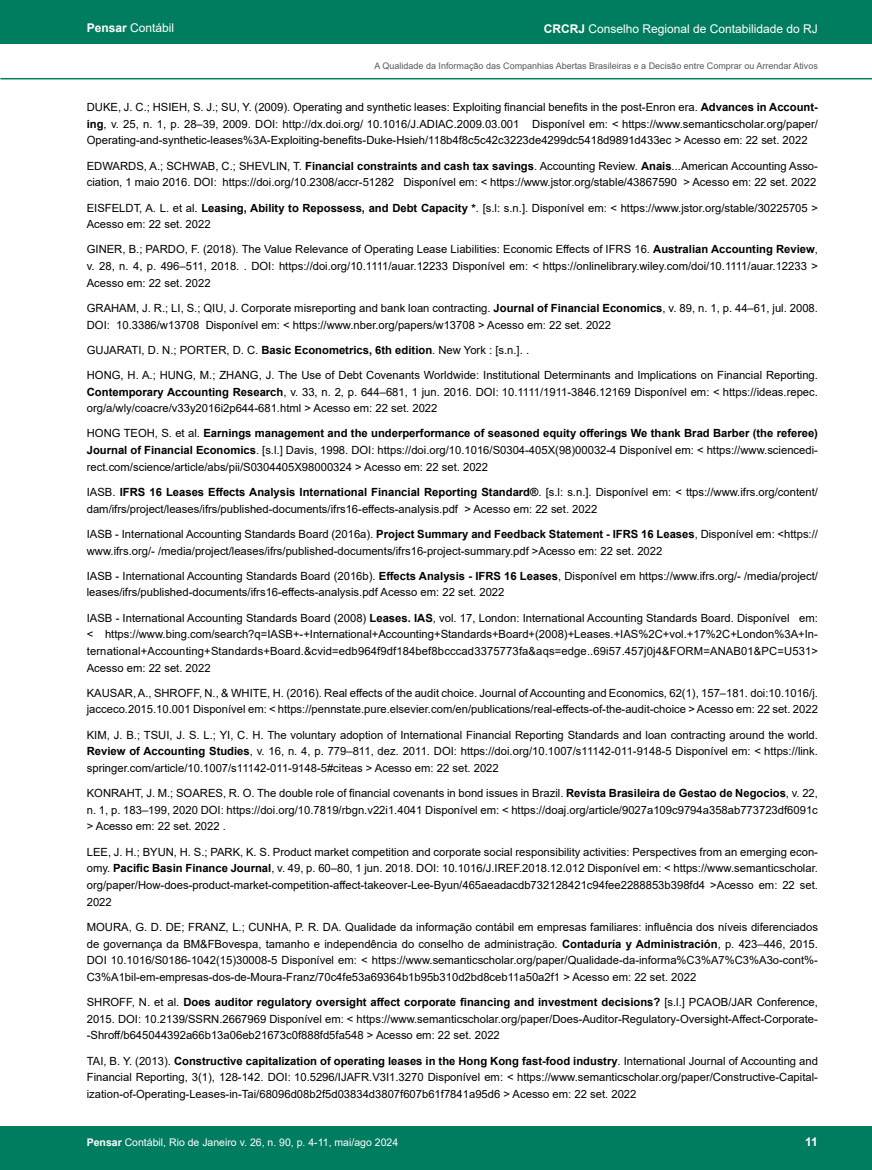
<style>
.page{position:relative;width:872px;height:1170px;background:#fff}
.page>*{position:absolute;margin:0;border:0;box-sizing:border-box;transform-origin:0 0}
.t1{font:12px "Arial";color:#fff}
.t2{font:700 12px "Arial";color:#fff}
.t3{font:11.25px/16.6px "Arial";color:#000;text-align:justify}
.t4{font:10.5px "Arial";color:#fff}
.t5{font:9px "Arial";color:#58595b}
.s1{font-weight:700}
</style>
<div class="page">
<div style="left:0;top:1126px;width:872px;height:43px;background:#007c5f"></div>
<div style="left:0;top:0;width:872px;height:43px;background:#007c5f"></div>
<hr style="left:0;top:78px;width:872px;height:1px;background:#007c5f">
<p class="t1" style="left:87px;top:20px;width:89px"><span class="s1">Pensar</span> Contábil</p>
<p class="t1" style="left:543px;top:20px;width:276px"><span class="s1">CRCRJ</span> Conselho Regional de Contabilidade do RJ</p>
<p class="t5" style="left:374px;top:59px;width:445px">A Qualidade da Informação das Companhias Abertas Brasileiras e a Decisão entre Comprar ou Arrendar Ativos</p>
<p class="t3" style="left:87px;top:99px;width:732px">DUKE, J. C.; HSIEH, S. J.; SU, Y. (2009). Operating and synthetic leases: Exploiting financial benefits in the post-Enron era. <span class="s1">Advances in Account&shy;ing</span>, v. 25, n. 1, p. 28–39, 2009. DOI: http://dx.doi.org/ 10.1016/J.ADIAC.2009.03.001 Disponível em: &lt; https://www.semanticscholar.org/paper/ Operating-and-synthetic-leases%3A-Exploiting-benefits-Duke-Hsieh/118b4f8c5c42c3223de4299dc5418d9891d433ec &gt; Acesso em: 22 set. 2022</p>
<p class="t3" style="left:87px;top:157px;width:732px">EDWARDS, A.; SCHWAB, C.; SHEVLIN, T. <span class="s1">Financial constraints and cash tax savings</span>. Accounting Review. <span class="s1">Anais</span>...American Accounting Asso&shy;ciation, 1 maio 2016. DOI: https://doi.org/10.2308/accr-51282 Disponível em: &lt; https://www.jstor.org/stable/43867590 &gt; Acesso em: 22 set. 2022</p>
<p class="t3" style="left:87px;top:199px;width:732px">EISFELDT, A. L. et al. <span class="s1">Leasing, Ability to Repossess, and Debt Capacity *</span>. [s.l: s.n.]. Disponível em: &lt; https://www.jstor.org/stable/30225705 &gt;<br>Acesso em: 22 set. 2022</p>
<p class="t3" style="left:87px;top:241px;width:732px">GINER, B.; PARDO, F. (2018). The Value Relevance of Operating Lease Liabilities: Economic Effects of IFRS 16. <span class="s1">Australian Accounting Review</span>, v. 28, n. 4, p. 496–511, 2018. . DOI: https://doi.org/10.1111/auar.12233 Disponível em: &lt; https://onlinelibrary.wiley.com/doi/10.1111/auar.12233 &gt; Acesso em: 22 set. 2022</p>
<p class="t3" style="left:87px;top:299px;width:732px">GRAHAM, J. R.; LI, S.; QIU, J. Corporate misreporting and bank loan contracting. <span class="s1">Journal of Financial Economics</span>, v. 89, n. 1, p. 44–61, jul. 2008.<br>DOI: 10.3386/w13708 Disponível em: &lt; https://www.nber.org/papers/w13708 &gt; Acesso em: 22 set. 2022</p>
<p class="t3" style="left:87px;top:341px;width:444px">GUJARATI, D. N.; PORTER, D. C. <span class="s1">Basic Econometrics, 6th edition</span>. New York : [s.n.]. .</p>
<p class="t3" style="left:87px;top:366px;width:732px">HONG, H. A.; HUNG, M.; ZHANG, J. The Use of Debt Covenants Worldwide: Institutional Determinants and Implications on Financial Reporting.<br><span class="s1">Contemporary Accounting Research</span>, v. 33, n. 2, p. 644–681, 1 jun. 2016. DOI: 10.1111/1911-3846.12169 Disponível em: &lt; https://ideas.repec. org/a/wly/coacre/v33y2016i2p644-681.html &gt; Acesso em: 22 set. 2022</p>
<p class="t3" style="left:87px;top:425px;width:732px">HONG TEOH, S. et al. <span class="s1">Earnings management and the underperformance of seasoned equity offerings We thank Brad Barber (the referee)<br>Journal of Financial Economics</span>. [s.l.] Davis, 1998. DOI: https://doi.org/10.1016/S0304-405X(98)00032-4 Disponível em: &lt; https://www.sciencedi&shy;rect.com/science/article/abs/pii/S0304405X98000324 &gt; Acesso em: 22 set. 2022</p>
<p class="t3" style="left:87px;top:483px;width:732px">IASB. <span class="s1">IFRS 16 Leases Effects Analysis International Financial Reporting Standard®</span>. [s.l: s.n.]. Disponível em: &lt; ttps://www.ifrs.org/content/ dam/ifrs/project/leases/ifrs/published-documents/ifrs16-effects-analysis.pdf &gt; Acesso em: 22 set. 2022</p>
<p class="t3" style="left:87px;top:525px;width:732px">IASB - International Accounting Standards Board (2016a). <span class="s1">Project Summary and Feedback Statement - IFRS 16 Leases</span>, Disponível em: &lt;https:// www.ifrs.org/- /media/project/leases/ifrs/published-documents/ifrs16-project-summary.pdf &gt;Acesso em: 22 set. 2022</p>
<p class="t3" style="left:87px;top:567px;width:732px">IASB - International Accounting Standards Board (2016b). <span class="s1">Effects Analysis - IFRS 16 Leases</span>, Disponível em https://www.ifrs.org/- /media/project/ leases/ifrs/published-documents/ifrs16-effects-analysis.pdf Acesso em: 22 set. 2022</p>
<p class="t3" style="left:87px;top:609px;width:733px">IASB - International Accounting Standards Board (2008) <span class="s1">Leases. IAS</span>, vol. 17, London: International Accounting Standards Board. Disponível em: &lt; https://www.bing.com/search?q=IASB+-+International+Accounting+Standards+Board+(2008)+Leases.+IAS%2C+vol.+17%2C+London%3A+In&shy;ternational+Accounting+Standards+Board.&amp;cvid=edb964f9df184bef8bcccad3375773fa&amp;aqs=edge..69i57.457j0j4&amp;FORM=ANAB01&amp;PC=U531&gt; Acesso em: 22 set. 2022</p>
<p class="t3" style="left:87px;top:684px;width:732px">KAUSAR, A., SHROFF, N., &amp; WHITE, H. (2016). Real effects of the audit choice. Journal of Accounting and Economics, 62(1), 157–181. doi:10.1016/j. jacceco.2015.10.001 Disponível em: &lt; https://pennstate.pure.elsevier.com/en/publications/real-effects-of-the-audit-choice &gt; Acesso em: 22 set. 2022</p>
<p class="t3" style="left:87px;top:726px;width:732px">KIM, J. B.; TSUI, J. S. L.; YI, C. H. The voluntary adoption of International Financial Reporting Standards and loan contracting around the world.<br><span class="s1">Review of Accounting Studies</span>, v. 16, n. 4, p. 779–811, dez. 2011. DOI: https://doi.org/10.1007/s11142-011-9148-5 Disponível em: &lt; https://link. springer.com/article/10.1007/s11142-011-9148-5#citeas &gt; Acesso em: 22 set. 2022</p>
<p class="t3" style="left:87px;top:784px;width:732px">KONRAHT, J. M.; SOARES, R. O. The double role of financial covenants in bond issues in Brazil. <span class="s1">Revista Brasileira de Gestao de Negocios</span>, v. 22, n. 1, p. 183–199, 2020 DOI: https://doi.org/10.7819/rbgn.v22i1.4041 Disponível em: &lt; https://doaj.org/article/9027a109c9794a358ab773723df6091c &gt; Acesso em: 22 set. 2022 .</p>
<p class="t3" style="left:87px;top:843px;width:732px">LEE, J. H.; BYUN, H. S.; PARK, K. S. Product market competition and corporate social responsibility activities: Perspectives from an emerging econ&shy;omy. <span class="s1">Pacific Basin Finance Journal</span>, v. 49, p. 60–80, 1 jun. 2018. DOI: 10.1016/J.IREF.2018.12.012 Disponível em: &lt; https://www.semanticscholar. org/paper/How-does-product-market-competition-affect-takeover-Lee-Byun/465aeadacdb732128421c94fee2288853b398fd4 &gt;Acesso em: 22 set.<br>2022</p>
<p class="t3" style="left:87px;top:918px;width:732px">MOURA, G. D. DE; FRANZ, L.; CUNHA, P. R. DA. Qualidade da informação contábil em empresas familiares: influência dos níveis diferenciados de governança da BM&amp;FBovespa, tamanho e independência do conselho de administração. <span class="s1">Contaduría y Administración</span>, p. 423–446, 2015.<br>DOI 10.1016/S0186-1042(15)30008-5 Disponível em: &lt; https://www.semanticscholar.org/paper/Qualidade-da-informa%C3%A7%C3%A3o-cont%- C3%A1bil-em-empresas-dos-de-Moura-Franz/70c4fe53a69364b1b95b310d2bd8ceb11a50a2f1 &gt; Acesso em: 22 set. 2022</p>
<p class="t3" style="left:87px;top:993px;width:732px">SHROFF, N. et al. <span class="s1">Does auditor regulatory oversight affect corporate financing and investment decisions?</span> [s.l.] PCAOB/JAR Conference, 2015. DOI: 10.2139/SSRN.2667969 Disponível em: &lt; https://www.semanticscholar.org/paper/Does-Auditor-Regulatory-Oversight-Affect-Corporate--Shroff/b645044392a66b13a06eb21673c0f888fd5fa548 &gt; Acesso em: 22 set. 2022</p>
<p class="t3" style="left:87px;top:1052px;width:732px">TAI, B. Y. (2013). <span class="s1">Constructive capitalization of operating leases in the Hong Kong fast-food industry</span>. International Journal of Accounting and Financial Reporting, 3(1), 128-142. DOI: 10.5296/IJAFR.V3I1.3270 Disponível em: &lt; https://www.semanticscholar.org/paper/Constructive-Capital&shy;ization-of-Operating-Leases-in-Tai/68096d08b2f5d03834d3807f607b61f7841a95d6 &gt; Acesso em: 22 set. 2022</p>
<p class="t4" style="left:87px;top:1135px;width:313px"><span class="s1">Pensar</span> Contábil, Rio de Janeiro v. 26, n. 90, p. 4-11, mai/ago 2024</p>
<p class="t2" style="left:805px;top:1133px;width:14px">11</p>
</div>
